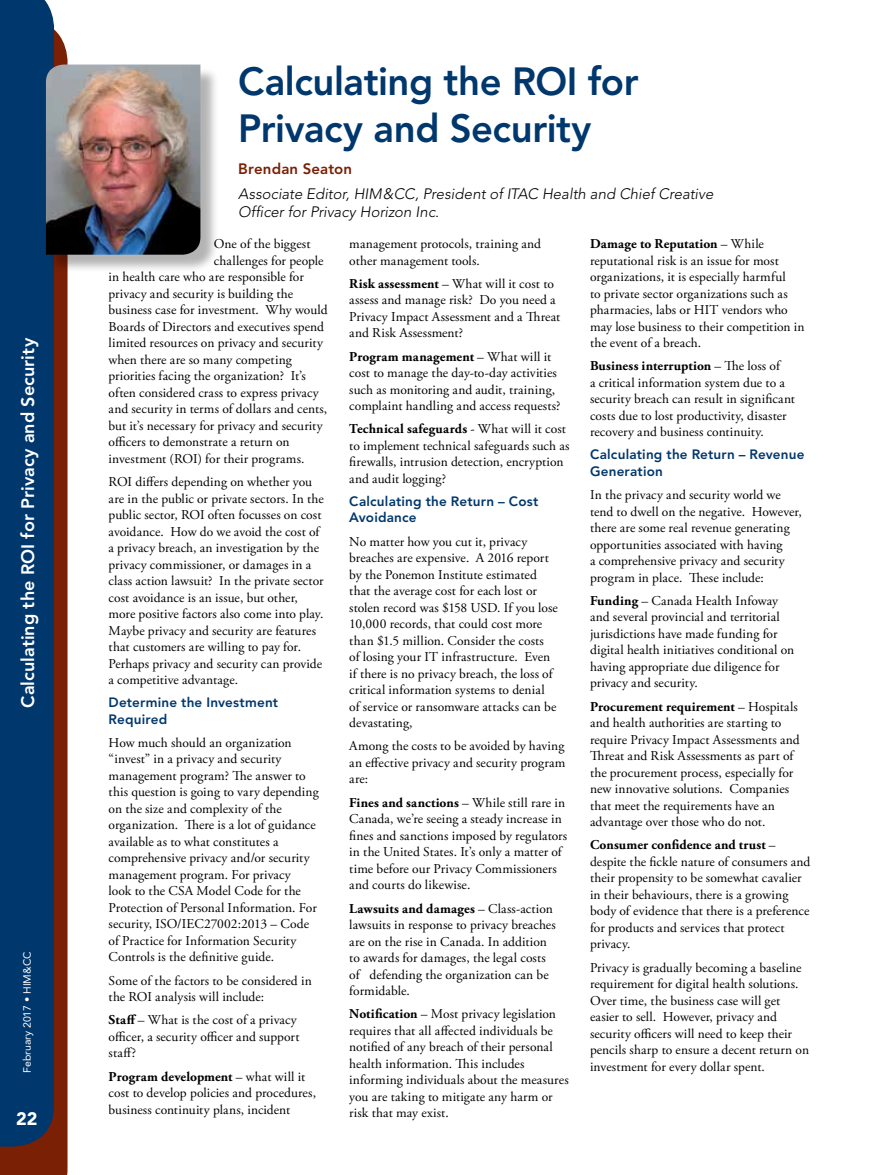
<style>
.page{position:relative;width:878px;height:1175px;background:#fff}
.page>*{position:absolute;margin:0;border:0;box-sizing:border-box;transform-origin:0 0}
.t1{font:800 39px/46.8px "Avenir";letter-spacing:-.01em;color:#00376c}
.t2{font:800 18px "Avenir";color:#fff}
.t3{font:900 18px "Avenir LT Std";color:#fff}
.t4{font:italic 300 15px/18px "Avenir";color:#000}
.t5{font:800 15px "Avenir";letter-spacing:.01em;color:#7a2005}
.t6{font:13.5px/16.5px "Adobe Garamond Pro";letter-spacing:.005em;color:#000}
.t7{font:800 13.5px/16.5px "Avenir";letter-spacing:.015em;color:#00376c}
.t8{font:10.5px "Avenir";color:#fff}
.s1{font-weight:700}
</style>
<div class="page">
<svg style="left:0;top:29px;width:68px;height:1145px;background:#7e280f"></svg>
<div style="left:0;top:0;width:54px;height:1146px;background:#00376c"></div>
<div style="left:48px;top:67px;width:171px;height:207px;background:#000;opacity:.3"></div>
<img style="left:46px;top:65px;width:154px;height:190px">
<h2 class="t2" style="left:17px;top:708px;width:371px;rotate:-90deg">Calculating the ROI for Privacy and Security</h2>
<p class="t8" style="left:21px;top:1073px;width:123px;rotate:-90deg">February 2017 • HIM&amp;CC</p>
<h2 class="t3" style="left:16px;top:1108px;width:23px">22</h2>
<h1 class="t1" style="left:238px;top:59px;width:402px">Calculating the ROI for<br>Privacy and Security</h1>
<p class="t5" style="left:238px;top:160px;width:115px">Brendan Seaton</p>
<p class="t4" style="left:238px;top:184px;width:476px">Associate Editor, HIM&amp;CC, President of ITAC Health and Chief Creative<br>Officer for Privacy Horizon Inc.</p>
<p class="t6" style="left:214px;top:236px;width:98px">One of the biggest</p>
<p class="t6" style="left:214px;top:253px;width:111px">challenges for people</p>
<p class="t6" style="left:109px;top:269px;width:197px">in health care who are responsible for</p>
<p class="t6" style="left:109px;top:286px;width:186px">privacy and security is building the</p>
<p class="t6" style="left:109px;top:302px;width:221px">business case for investment. Why would</p>
<p class="t6" style="left:109px;top:319px;width:217px">Boards of Directors and executives spend</p>
<p class="t6" style="left:109px;top:335px;width:216px">limited resources on privacy and security</p>
<p class="t6" style="left:109px;top:352px;width:185px">when there are so many competing</p>
<p class="t6" style="left:109px;top:368px;width:199px">priorities facing the organization? It’s</p>
<p class="t6" style="left:109px;top:385px;width:212px">often considered crass to express privacy</p>
<p class="t6" style="left:109px;top:401px;width:220px">and security in terms of dollars and cents,</p>
<p class="t6" style="left:109px;top:418px;width:216px">but it’s necessary for privacy and security</p>
<p class="t6" style="left:109px;top:434px;width:182px">officers to demonstrate a return on</p>
<p class="t6" style="left:109px;top:451px;width:197px">investment (ROI) for their programs.</p>
<p class="t6" style="left:109px;top:474px;width:217px">ROI differs depending on whether you are in the public or private sectors. In the public sector, ROI often focusses on cost avoidance. How do we avoid the cost of a privacy breach, an investigation by the privacy commissioner, or damages in a class action lawsuit? In the private sector cost avoidance is an issue, but other, more positive factors also come into play.<br>Maybe privacy and security are features that customers are willing to pay for.<br>Perhaps privacy and security can provide a competitive advantage.</p>
<p class="t7" style="left:109px;top:694px;width:171px">Determine the Investment<br>Required</p>
<p class="t6" style="left:109px;top:735px;width:212px">How much should an organization “invest” in a privacy and security management program? The answer to this question is going to vary depending on the size and complexity of the organization. There is a lot of guidance available as to what constitutes a comprehensive privacy and/or security management program. For privacy<br>look to the CSA Model Code for the Protection of Personal Information. For security, ISO/IEC27002:2013 – Code of Practice for Information Security Controls is the definitive guide.</p>
<p class="t6" style="left:109px;top:972px;width:205px">Some of the factors to be considered in the ROI analysis will include:</p>
<p class="t6" style="left:109px;top:1012px;width:192px"><span class="s1">Staff</span> – What is the cost of a privacy officer, a security officer and support staff?</p>
<p class="t6" style="left:109px;top:1068px;width:209px"><span class="s1">Program development</span> – what will it cost to develop policies and procedures, business continuity plans, incident</p>
<p class="t6" style="left:590px;top:236px;width:216px"><span class="s1">Damage to Reputation</span> – While reputational risk is an issue for most organizations, it is especially harmful<br>to private sector organizations such as pharmacies, labs or HIT vendors who may lose business to their competition in the event of a breach.</p>
<p class="t6" style="left:590px;top:358px;width:206px"><span class="s1">Business interruption</span> – The loss of<br>a critical information system due to a security breach can result in significant costs due to lost productivity, disaster recovery and business continuity.</p>
<p class="t7" style="left:590px;top:446px;width:216px">Calculating the Return – Revenue<br>Generation</p>
<p class="t6" style="left:590px;top:487px;width:213px">In the privacy and security world we tend to dwell on the negative. However, there are some real revenue generating opportunities associated with having<br>a comprehensive privacy and security program in place. These include:</p>
<p class="t6" style="left:590px;top:592px;width:206px"><span class="s1">Funding</span> – Canada Health Infoway and several provincial and territorial jurisdictions have made funding for digital health initiatives conditional on having appropriate due diligence for privacy and security.</p>
<p class="t6" style="left:590px;top:698px;width:211px"><span class="s1">Procurement requirement</span> – Hospitals and health authorities are starting to require Privacy Impact Assessments and Threat and Risk Assessments as part of the procurement process, especially for new innovative solutions. Companies that meet the requirements have an advantage over those who do not.</p>
<p class="t6" style="left:590px;top:837px;width:222px"><span class="s1">Consumer confidence and trust</span> – despite the fickle nature of consumers and their propensity to be somewhat cavalier in their behaviours, there is a growing body of evidence that there is a preference for products and services that protect privacy.</p>
<p class="t6" style="left:590px;top:959px;width:220px">Privacy is gradually becoming a baseline requirement for digital health solutions.<br>Over time, the business case will get easier to sell. However, privacy and security officers will need to keep their pencils sharp to ensure a decent return on investment for every dollar spent.</p>
<p class="t6" style="left:349px;top:236px;width:193px">management protocols, training and other management tools.</p>
<p class="t6" style="left:349px;top:276px;width:212px"><span class="s1">Risk assessment</span> – What will it cost to assess and manage risk? Do you need a Privacy Impact Assessment and a Threat and Risk Assessment?</p>
<p class="t6" style="left:349px;top:348px;width:213px"><span class="s1">Program management</span> – What will it cost to manage the day-to-day activities such as monitoring and audit, training, complaint handling and access requests?</p>
<p class="t6" style="left:349px;top:421px;width:222px"><span class="s1">Technical safeguards</span> - What will it cost to implement technical safeguards such as firewalls, intrusion detection, encryption and audit logging?</p>
<p class="t7" style="left:349px;top:493px;width:191px">Calculating the Return – Cost<br>Avoidance</p>
<p class="t6" style="left:349px;top:533px;width:210px">No matter how you cut it, privacy breaches are expensive. A 2016 report by the Ponemon Institute estimated that the average cost for each lost or stolen record was $158 USD. If you lose 10,000 records, that could cost more than $1.5 million. Consider the costs<br>of losing your IT infrastructure. Even if there is no privacy breach, the loss of critical information systems to denial of service or ransomware attacks can be devastating,</p>
<p class="t6" style="left:349px;top:738px;width:218px;text-align:justify">Among the costs to be avoided by having an effective privacy and security program are:</p>
<p class="t6" style="left:349px;top:794px;width:219px"><span class="s1">Fines and sanctions</span> – While still rare in Canada, we’re seeing a steady increase in fines and sanctions imposed by regulators in the United States. It’s only a matter of time before our Privacy Commissioners and courts do likewise.</p>
<p class="t6" style="left:349px;top:900px;width:208px"><span class="s1">Lawsuits and damages</span> – Class-action lawsuits in response to privacy breaches are on the rise in Canada. In addition to awards for damages, the legal costs of defending the organization can be formidable.</p>
<p class="t6" style="left:349px;top:1006px;width:221px"><span class="s1">Notification</span> – Most privacy legislation requires that all affected individuals be notified of any breach of their personal health information. This includes informing individuals about the measures you are taking to mitigate any harm or risk that may exist.</p>
</div>
